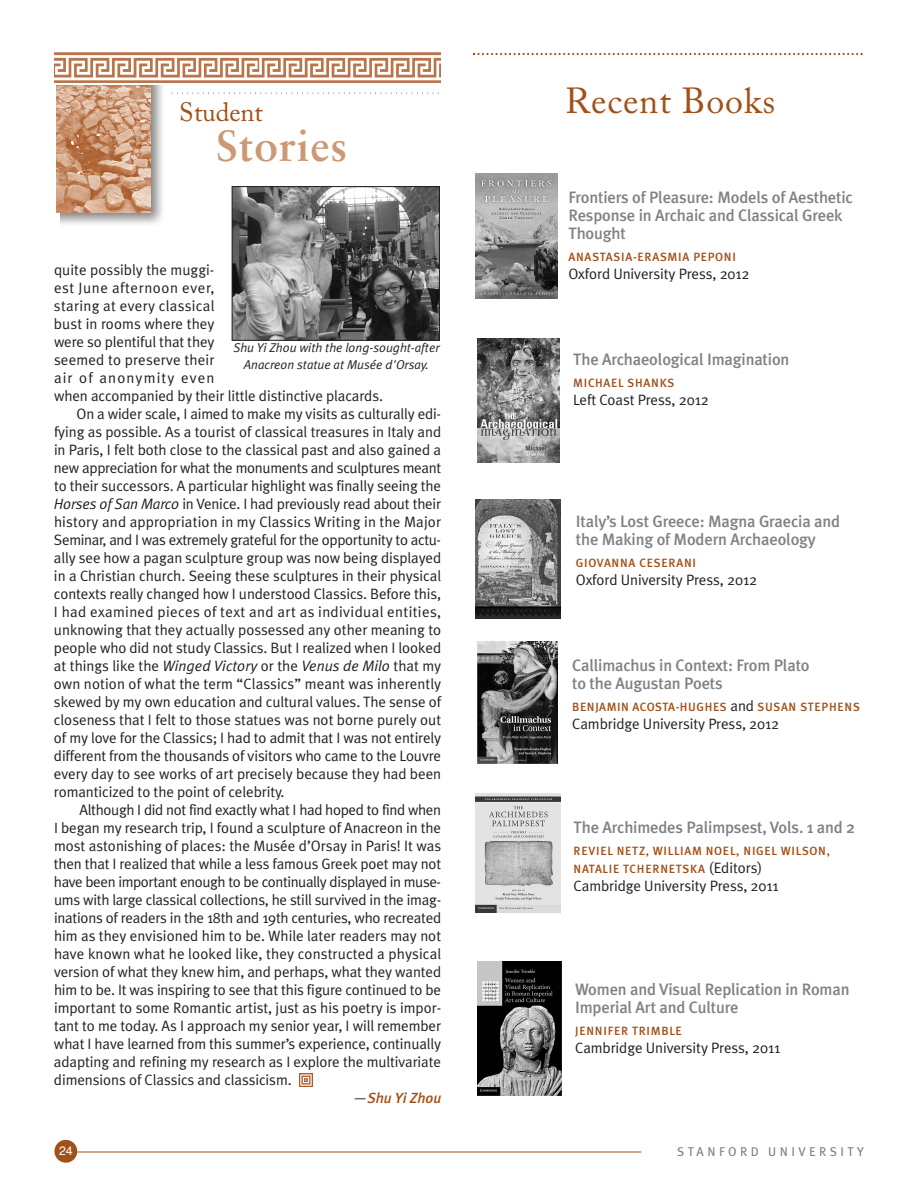
<style>
.page{position:relative;width:918px;height:1188px;background:#fff}
.page>*{position:absolute;margin:0;border:0;box-sizing:border-box;transform-origin:0 0}
.t1{font:700 43.5px "Sabon";letter-spacing:.02em;color:#cc9975}
.t2{font:36px "Adobe Caslon";letter-spacing:.025em;color:#a15019}
.t3{font:26.25px "Adobe Caslon";color:#a15019}
.t4{font:500 16.5px/18px "Meta Plus";letter-spacing:-.01em;color:#808285}
.t5{font:15px "Meta Plus Normal";letter-spacing:-.005em;color:#231f20}
.t6{font:15px "Meta Plus Normal";letter-spacing:-.025em;color:#231f20}
.t7{font:15px "Meta Plus Normal";letter-spacing:-.03em;color:#231f20}
.t8{font:15px "Meta Plus Normal";letter-spacing:.025em;color:#231f20}
.t9{font:15px "Meta Plus Normal";letter-spacing:.02em;color:#231f20}
.t10{font:15px "Meta Plus Normal";letter-spacing:.04em;color:#231f20}
.t11{font:15px "Meta Plus Normal";letter-spacing:.075em;color:#231f20}
.t12{font:italic 500 14.7px "Meta Plus";color:#a15019}
.t13{font:italic 12.75px/17.2px "Meta Plus Normal";color:#231f20;text-align:center}
.t14{font:12.75px "Meta Plus";letter-spacing:.265em;color:#808285}
.t15{font:12.3px "Helvetica";color:#fff}
.t16{font:500 12px/18px "Meta Plus";letter-spacing:.055em;color:#a15019}
.s1{font-style:italic}
.s2{font-family:"Meta Plus Normal";font-weight:400;font-style:normal;font-size:15px;color:#231f20}
.s3{font-family:"Meta Plus Normal";font-weight:400;font-size:15px;color:#231f20}
</style>
<div class="page">
<svg style="left:300px;top:1074px;width:12px;height:12px"></svg>
<div style="left:54px;top:1140px;width:23px;height:23px;background:#a15019;border-radius:50%"></div>
<hr style="left:77px;top:1152px;width:564px;height:1px;background:#a15019">
<img style="left:258px;top:52px;width:183px;height:31px">
<svg style="left:171px;top:93px;width:268px;height:1px"></svg>
<img style="left:171px;top:52px;width:87px;height:31px">
<img style="left:54px;top:52px;width:117px;height:34px">
<img style="left:61px;top:86px;width:101px;height:138px">
<img style="left:56px;top:85px;width:95px;height:128px">
<img style="left:234px;top:188px;width:204px;height:150px">
<div style="left:232px;top:186px;width:208px;height:154px;border:1px solid #231f20"></div>
<img style="left:476px;top:500px;width:84px;height:119px">
<img style="left:477px;top:338px;width:83px;height:124px">
<img style="left:475px;top:174px;width:83px;height:125px">
<img style="left:476px;top:793px;width:84px;height:119px">
<img style="left:477px;top:961px;width:84px;height:135px">
<img style="left:477px;top:642px;width:81px;height:121px">
<svg style="left:473px;top:53px;width:390px;height:2px"></svg>
<h3 class="t3" style="left:179px;top:102px;width:85px">Student</h3>
<h1 class="t1" style="left:216px;top:127px;width:133px">Stories</h1>
<p class="t5" style="left:54px;top:261px;width:162px">quite possibly the muggi-</p>
<p class="t10" style="left:54px;top:279px;width:162px">est June afternoon ever,</p>
<p class="t9" style="left:54px;top:297px;width:162px">staring at every classical</p>
<p class="t5" style="left:54px;top:315px;width:162px">bust in rooms where they</p>
<p class="t5" style="left:54px;top:333px;width:162px">were so plentiful that they</p>
<p class="t5" style="left:54px;top:351px;width:162px">seemed to preserve their</p>
<p class="t11" style="left:54px;top:369px;width:162px">air of anonymity even</p>
<p class="t5" style="left:54px;top:387px;width:331px">when accompanied by their little distinctive placards.</p>
<p class="t5" style="left:76px;top:405px;width:366px">On a wider scale, I aimed to make my visits as culturally edi-</p>
<p class="t5" style="left:54px;top:423px;width:389px">fying as possible. As a tourist of classical treasures in Italy and</p>
<p class="t5" style="left:54px;top:441px;width:389px">in Paris, I felt both close to the classical past and also gained a</p>
<p class="t5" style="left:54px;top:459px;width:389px">new appreciation for what the monuments and sculptures meant</p>
<p class="t5" style="left:54px;top:477px;width:389px">to their successors. A particular highlight was finally seeing the</p>
<p class="t5" style="left:54px;top:495px;width:389px"><span class="s1">Horses of San Marco</span> in Venice. I had previously read about their</p>
<p class="t5" style="left:54px;top:513px;width:389px">history and appropriation in my Classics Writing in the Major</p>
<p class="t6" style="left:54px;top:531px;width:389px">Seminar, and I was extremely grateful for the opportunity to actu-</p>
<p class="t5" style="left:54px;top:549px;width:389px">ally see how a pagan sculpture group was now being displayed</p>
<p class="t5" style="left:54px;top:567px;width:389px">in a Christian church. Seeing these sculptures in their physical</p>
<p class="t5" style="left:54px;top:585px;width:389px">contexts really changed how I understood Classics. Before this,</p>
<p class="t8" style="left:54px;top:603px;width:389px">I had examined pieces of text and art as individual entities,</p>
<p class="t5" style="left:54px;top:621px;width:389px">unknowing that they actually possessed any other meaning to</p>
<p class="t5" style="left:54px;top:639px;width:389px">people who did not study Classics. But I realized when I looked</p>
<p class="t5" style="left:54px;top:657px;width:389px">at things like the <span class="s1">Winged Victory</span> or the <span class="s1">Venus de Milo</span> that my</p>
<p class="t5" style="left:54px;top:675px;width:389px">own notion of what the term “Classics” meant was inherently</p>
<p class="t5" style="left:54px;top:693px;width:389px">skewed by my own education and cultural values. The sense of</p>
<p class="t5" style="left:54px;top:711px;width:389px">closeness that I felt to those statues was not borne purely out</p>
<p class="t5" style="left:54px;top:729px;width:389px">of my love for the Classics; I had to admit that I was not entirely</p>
<p class="t5" style="left:54px;top:747px;width:389px">different from the thousands of visitors who came to the Louvre</p>
<p class="t5" style="left:54px;top:765px;width:389px">every day to see works of art precisely because they had been</p>
<p class="t5" style="left:54px;top:783px;width:232px">romanticized to the point of celebrity.</p>
<p class="t6" style="left:80px;top:801px;width:363px">Although I did not find exactly what I had hoped to find when</p>
<p class="t5" style="left:54px;top:819px;width:389px">I began my research trip, I found a sculpture of Anacreon in the</p>
<p class="t5" style="left:54px;top:837px;width:389px">most astonishing of places: the Musée d’Orsay in Paris! It was</p>
<p class="t5" style="left:54px;top:855px;width:389px">then that I realized that while a less famous Greek poet may not</p>
<p class="t7" style="left:54px;top:873px;width:389px">have been important enough to be continually displayed in muse-</p>
<p class="t5" style="left:54px;top:891px;width:389px">ums with large classical collections, he still survived in the imag-</p>
<p class="t5" style="left:54px;top:909px;width:389px">inations of readers in the 18th and 19th centuries, who recreated</p>
<p class="t5" style="left:54px;top:927px;width:389px">him as they envisioned him to be. While later readers may not</p>
<p class="t5" style="left:54px;top:945px;width:389px">have known what he looked like, they constructed a physical</p>
<p class="t5" style="left:54px;top:963px;width:389px">version of what they knew him, and perhaps, what they wanted</p>
<p class="t5" style="left:54px;top:981px;width:389px">him to be. It was inspiring to see that this figure continued to be</p>
<p class="t5" style="left:54px;top:999px;width:389px">important to some Romantic artist, just as his poetry is impor-</p>
<p class="t5" style="left:54px;top:1017px;width:389px">tant to me today. As I approach my senior year, I will remember</p>
<p class="t5" style="left:54px;top:1035px;width:389px">what I have learned from this summer’s experience, continually</p>
<p class="t5" style="left:54px;top:1053px;width:389px">adapting and refining my research as I explore the multivariate</p>
<p class="t5" style="left:54px;top:1071px;width:239px">dimensions of Classics and classicism.</p>
<p class="t12" style="left:353px;top:1089px;width:90px"><span class="s2">—</span>Shu Yi Zhou</p>
<p class="t13" style="left:233px;top:339px;width:208px">Shu Yi Zhou with the long-sought-after<br>Anacreon statue at Musée d'Orsay.</p>
<h2 class="t2" style="left:565px;top:88px;width:212px">Recent Books</h2>
<p class="t4" style="left:568px;top:188px;width:286px">Frontiers of Pleasure: Models of Aesthetic<br>Response in Archaic and Classical Greek<br>Thought</p>
<p class="t16" style="left:568px;top:248px;width:169px">ANASTASIA-ERASMIA PEPONI</p>
<p class="t5" style="left:568px;top:265px;width:183px">Oxford University Press, 2012</p>
<p class="t4" style="left:573px;top:350px;width:218px">The Archaeological Imagination</p>
<p class="t16" style="left:573px;top:374px;width:103px">MICHAEL SHANKS</p>
<p class="t5" style="left:573px;top:391px;width:137px">Left Coast Press, 2012</p>
<p class="t4" style="left:576px;top:512px;width:266px">Italy’s Lost Greece: Magna Graecia and the Making of Modern Archaeology</p>
<p class="t16" style="left:576px;top:554px;width:122px">GIOVANNA CESERANI</p>
<p class="t5" style="left:576px;top:571px;width:183px">Oxford University Press, 2012</p>
<p class="t4" style="left:572px;top:656px;width:239px">Callimachus in Context: From Plato to the Augustan Poets</p>
<p class="t16" style="left:572px;top:698px;width:289px">BENJAMIN ACOSTA-HUGHES <span class="s3">and</span> SUSAN STEPHENS</p>
<p class="t5" style="left:572px;top:715px;width:208px">Cambridge University Press, 2012</p>
<p class="t4" style="left:574px;top:818px;width:283px">The Archimedes Palimpsest, Vols. 1 and 2</p>
<p class="t16" style="left:574px;top:842px;width:258px">REVIEL NETZ, WILLIAM NOEL, NIGEL WILSON,<br>NATALIE TCHERNETSKA <span class="s3">(Editors)</span></p>
<p class="t5" style="left:574px;top:877px;width:207px">Cambridge University Press, 2011</p>
<p class="t4" style="left:575px;top:980px;width:276px">Women and Visual Replication in Roman<br>Imperial Art and Culture</p>
<p class="t16" style="left:575px;top:1022px;width:108px">JENNIFER TRIMBLE</p>
<p class="t5" style="left:575px;top:1039px;width:207px">Cambridge University Press, 2011</p>
<p class="t15" style="left:59px;top:1146px;width:15px">24</p>
<p class="t14" style="left:677px;top:1144px;width:188px">STANFORD UNIVERSITY</p>
</div>
